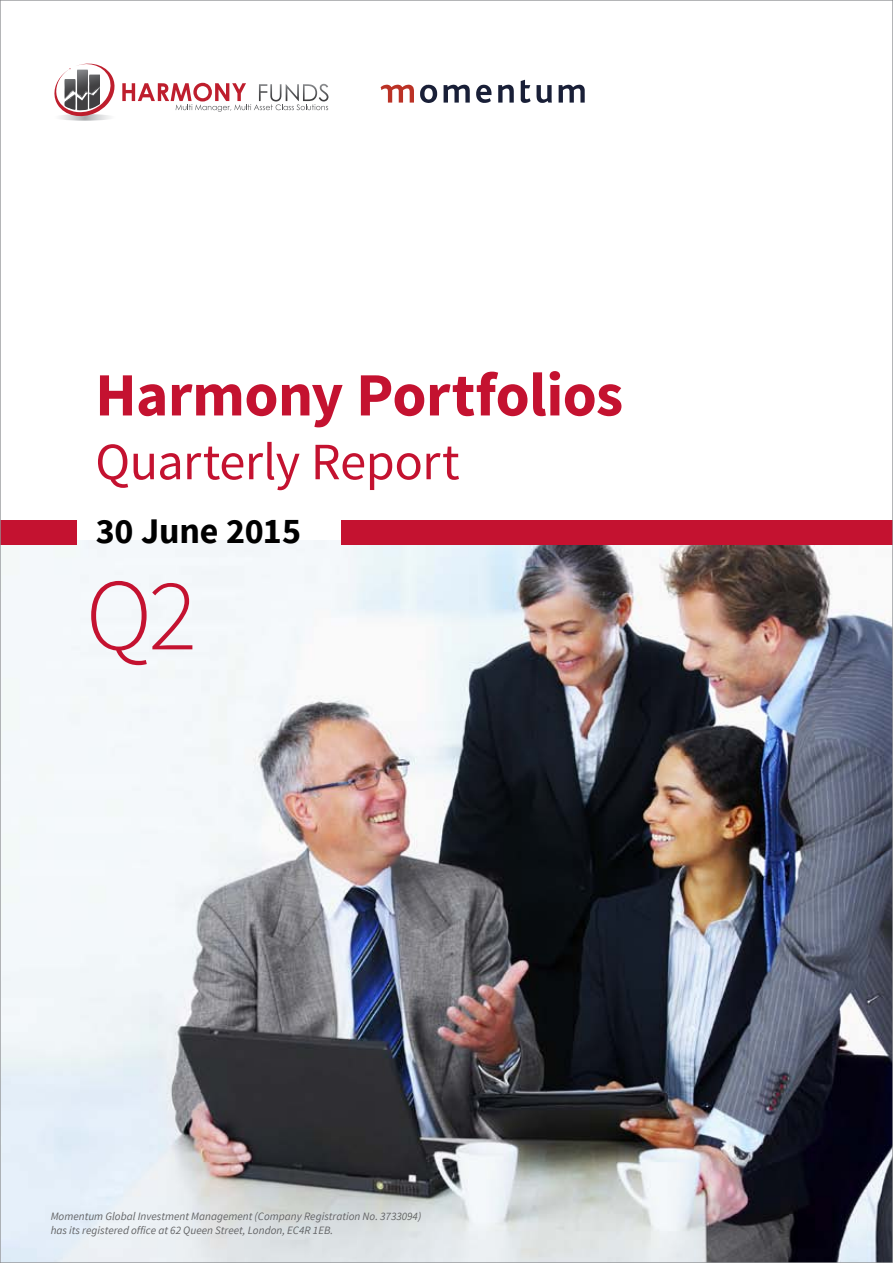
<style>
.page{position:relative;width:893px;height:1263px;background:#fff}
.page>*{position:absolute;margin:0;border:0;box-sizing:border-box;transform-origin:0 0}
.t1{font:300 102px "Source Sans Pro";color:#c41230}
.t2{font:700 61.5px "Source Sans Pro";letter-spacing:-.01em;color:#c41230}
.t3{font:52.5px "Source Sans Pro";letter-spacing:-.01em;color:#c41230}
.t4{font:700 36px "Source Sans Pro";letter-spacing:-.005em;color:#000}
.t5{font:italic 11.25px/13.5px "Source Sans Pro";color:#636466}
</style>
<div class="page">
<img style="left:2px;top:540px;width:889px;height:721px">
<svg style="left:54px;top:63px;width:274px;height:58px"></svg>
<svg style="left:381px;top:85px;width:33px;height:18px"></svg>
<svg style="left:444px;top:85px;width:26px;height:18px"></svg>
<svg style="left:476px;top:85px;width:15px;height:18px"></svg>
<svg style="left:498px;top:85px;width:16px;height:18px"></svg>
<svg style="left:521px;top:80px;width:10px;height:23px"></svg>
<svg style="left:537px;top:85px;width:15px;height:18px"></svg>
<svg style="left:559px;top:85px;width:26px;height:18px"></svg>
<svg style="left:420px;top:85px;width:17px;height:18px"></svg>
<div style="left:0;top:520px;width:76px;height:24px;background:#c41230"></div>
<div style="left:341px;top:520px;width:552px;height:24px;background:#c41230"></div>
<h2 class="t2" style="left:95px;top:356px;width:529px">Harmony Portfolios</h2>
<h3 class="t3" style="left:95px;top:429px;width:366px">Quarterly Report</h3>
<h3 class="t4" style="left:96px;top:508px;width:207px">30 June 2015</h3>
<h1 class="t1" style="left:86px;top:553px;width:113px">Q2</h1>
<p class="t5" style="left:51px;top:1210px;width:372px">Momentum Global Investment Management (Company Registration No. 3733094) has its registered office at 62 Queen Street, London, EC4R 1EB.</p>
</div>
